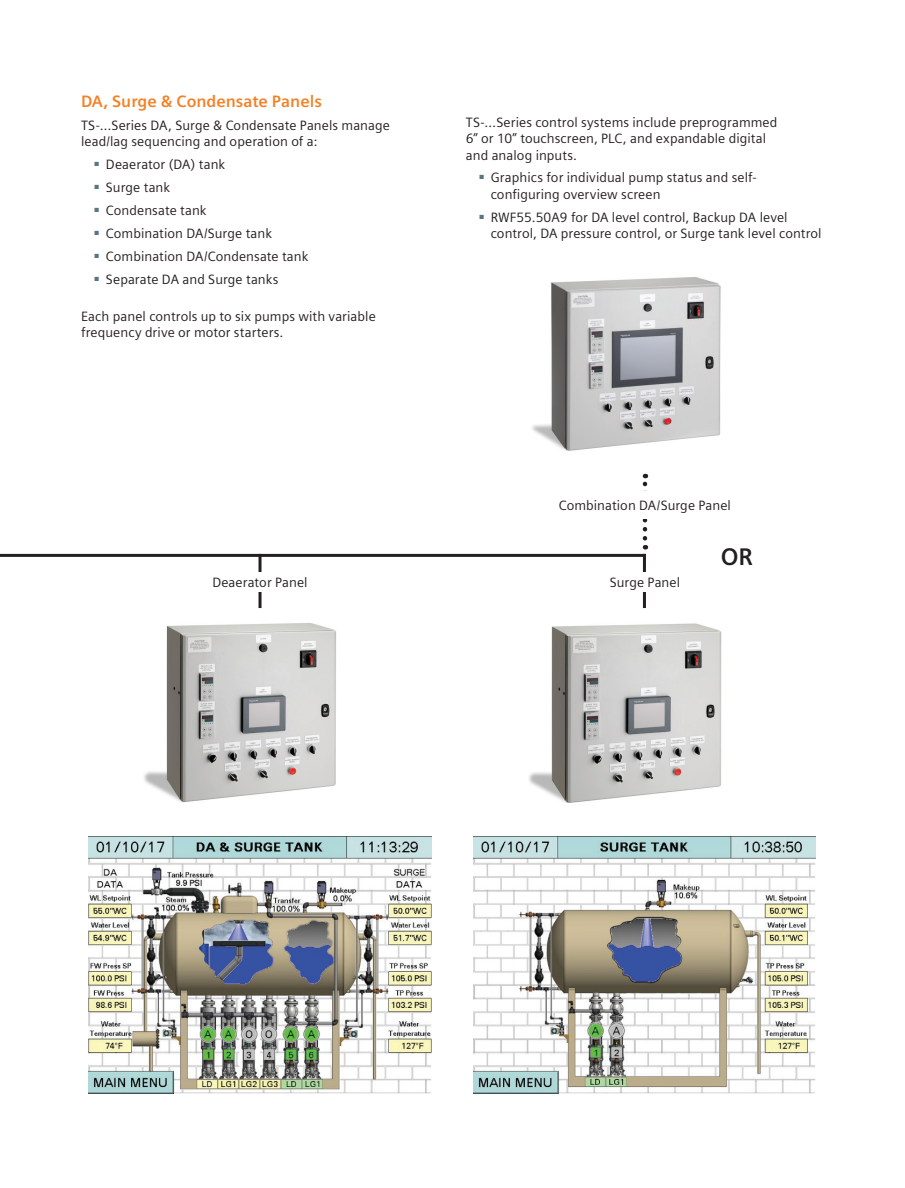
<style>
.page{position:relative;width:905px;height:1188px;background:#fff}
.page>*{position:absolute;margin:0;border:0;box-sizing:border-box;transform-origin:0 0}
.t1{font:700 24px "Siemens Sans";color:#231f20}
.t2{font:700 16.5px "Siemens Sans";color:#f58024}
.t3{font:13.5px/16.2px "Siemens Sans";letter-spacing:.005em;color:#231f20}
</style>
<div class="page">
<hr style="left:0;top:554px;width:646px;height:3px;background:#231f20">
<hr style="left:258px;top:554px;width:3px;height:54px;background:#231f20">
<hr style="left:643px;top:554px;width:3px;height:54px;background:#231f20">
<div style="left:212px;top:572px;width:96px;height:19px;background:#fff"></div>
<svg style="left:642px;top:474px;width:5px;height:64px"></svg>
<div style="left:558px;top:491px;width:173px;height:28px;background:#fff"></div>
<div style="left:609px;top:572px;width:71px;height:19px;background:#fff"></div>
<img style="left:532px;top:277px;width:189px;height:174px">
<img style="left:144px;top:623px;width:192px;height:180px">
<img style="left:529px;top:623px;width:193px;height:180px">
<img style="left:89px;top:837px;width:342px;height:256px">
<img style="left:473px;top:837px;width:342px;height:256px">
<p class="t2" style="left:81px;top:92px;width:242px">DA, Surge &amp; Condensate Panels</p>
<p class="t3" style="left:81px;top:118px;width:310px">TS-…Series DA, Surge &amp; Condensate Panels manage lead/lag sequencing and operation of a:</p>
<p class="t3" style="left:94px;top:157px;width:132px"><sup>■</sup> Deaerator (DA) tank</p>
<p class="t3" style="left:94px;top:180px;width:77px"><sup>■</sup> Surge tank</p>
<p class="t3" style="left:94px;top:203px;width:113px"><sup>■</sup> Condensate tank</p>
<p class="t3" style="left:94px;top:226px;width:179px"><sup>■</sup> Combination DA/Surge tank</p>
<p class="t3" style="left:94px;top:248px;width:215px"><sup>■</sup> Combination DA/Condensate tank</p>
<p class="t3" style="left:94px;top:271px;width:185px"><sup>■</sup> Separate DA and Surge tanks</p>
<p class="t3" style="left:81px;top:308px;width:296px">Each panel controls up to six pumps with variable frequency drive or motor starters.</p>
<p class="t3" style="left:212px;top:574px;width:97px">Deaerator Panel</p>
<p class="t3" style="left:466px;top:114px;width:313px">TS-…Series control systems include preprogrammed<br>6” or 10” touchscreen, PLC, and expandable digital and analog inputs.</p>
<p class="t3" style="left:491px;top:170px;width:267px;text-indent:-11px"><sup>■</sup> Graphics for individual pump status and self&shy;configuring overview screen</p>
<p class="t3" style="left:491px;top:209px;width:332px;text-indent:-11px"><sup>■</sup> RWF55.50A9 for DA level control, Backup DA level control, DA pressure control, or Surge tank level control</p>
<p class="t3" style="left:558px;top:498px;width:174px">Combination DA/Surge Panel</p>
<p class="t3" style="left:609px;top:574px;width:72px">Surge Panel</p>
<h1 class="t1" style="left:720px;top:543px;width:33px">OR</h1>
</div>
